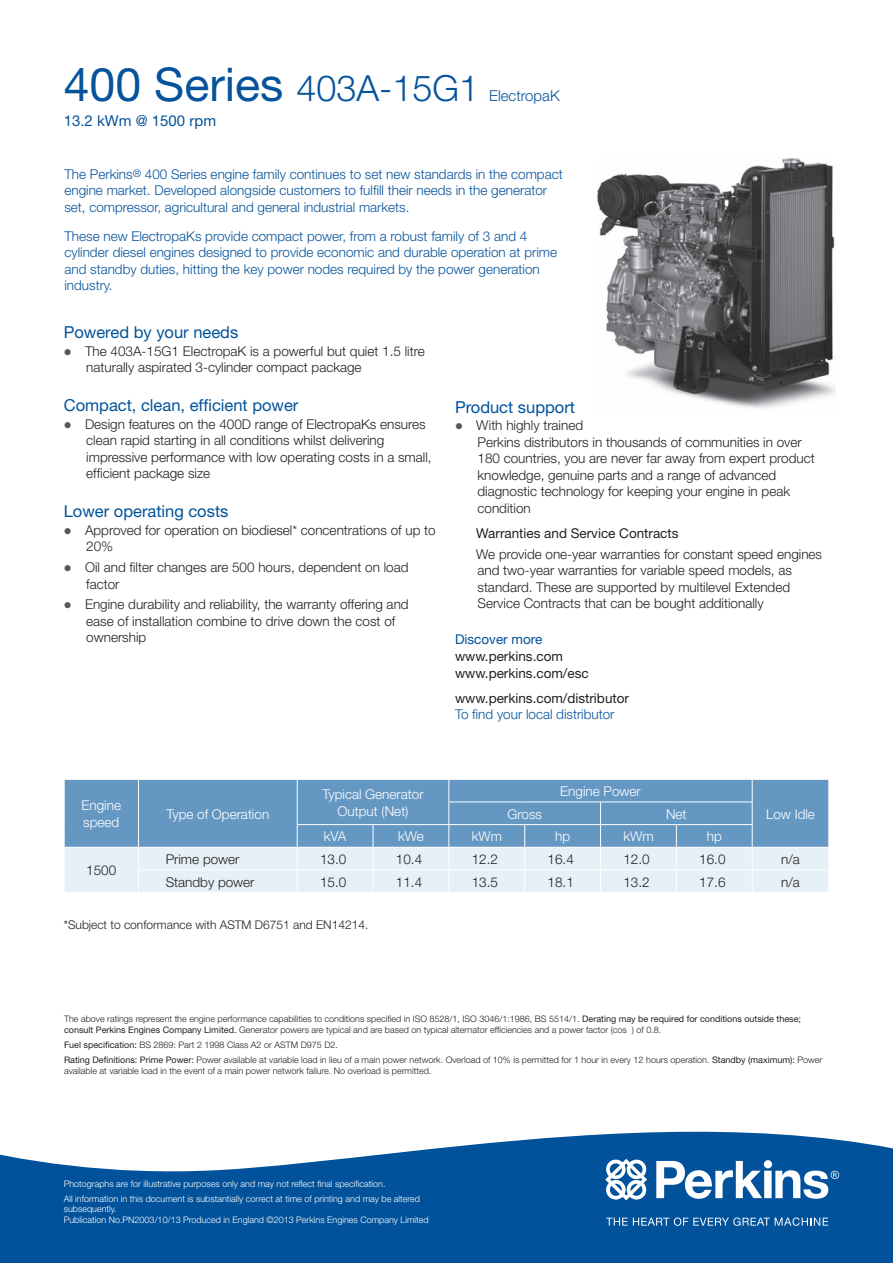
<style>
.page{position:relative;width:893px;height:1263px;background:#fff}
.page>*{position:absolute;margin:0;border:0;box-sizing:border-box;transform-origin:0 0}
.t1{font:46.5px "Helvetica Neue";color:#06539b}
.t2{font:16.5px "Helvetica Neue";color:#01529a}
.t3{font:15px "Helvetica Neue";color:#06539b}
.t4{font:300 15px "Helvetica Neue";color:#06539b}
.t5{font:300 13.5px/16.5px "Helvetica Neue";color:#231f20}
.t6{font:300 13.5px/16.5px "Helvetica Neue";color:#06539b}
.t7{font:300 13.5px/16.5px "Helvetica Neue";color:#fff}
.t8{font:13.5px/16.5px "Helvetica Neue";color:#231f20}
.t9{font:13.5px "Helvetica Neue";color:#01529a}
.t10{font:300 12px "Helvetica Neue";color:#231f20}
.t11{font:300 9px/10.8px "Helvetica Neue";color:#231f20}
.t12{font:300 9px/15px "Helvetica Neue";color:#fff}
.s1{font-weight:300;font-size:36px}
.s2{font-size:10.5px}
.s3{color:#57585a}
.s4{font-weight:400}
</style>
<div class="page">
<svg style="left:0;top:1131px;width:893px;height:132px;fill:#01529b"></svg>
<svg style="left:606px;top:1217px;width:222px;height:9px;background:#437fb5"></svg>
<svg style="left:605px;top:1159px;width:42px;height:41px"></svg>
<svg style="left:656px;top:1160px;width:183px;height:39px"></svg>
<img style="left:596px;top:158px;width:239px;height:251px">
<svg style="left:64px;top:780px;width:765px;height:112px;background:#9bbcd8"></svg>
<h1 class="t1" style="left:64px;top:56px;width:417px">400 Series <span class="s1">403A-15G1</span></h1>
<p class="t3" style="left:64px;top:111px;width:154px">13.2 kWm @ 1500 rpm</p>
<p class="t4" style="left:489px;top:86px;width:72px">ElectropaK</p>
<p class="t6" style="left:64px;top:165px;width:500px">The Perkins<span class="s2">®</span> 400 Series engine family continues to set new standards in the compact engine market. Developed alongside customers to fulfill their needs in the generator set, compressor, agricultural and general industrial markets.</p>
<p class="t6" style="left:64px;top:228px;width:494px">These new ElectropaKs provide compact power, from a robust family of 3 and 4 cylinder diesel engines designed to provide economic and durable operation at prime and standby duties, hitting the key power nodes required by the power generation industry.</p>
<p class="t2" style="left:64px;top:323px;width:176px">Powered by your needs</p>
<p class="t5" style="left:86px;top:343px;width:340px;text-indent:-22px"><span class="s3">●</span> The 403A-15G1 ElectropaK is a powerful but quiet 1.5 litre naturally aspirated 3-cylinder compact package</p>
<p class="t2" style="left:64px;top:396px;width:236px">Compact, clean, efficient power</p>
<p class="t5" style="left:86px;top:416px;width:347px;text-indent:-22px"><span class="s3">●</span> Design features on the 400D range of ElectropaKs ensures clean rapid starting in all conditions whilst delivering impressive performance with low operating costs in a small, efficient package size</p>
<p class="t2" style="left:64px;top:502px;width:166px">Lower operating costs</p>
<p class="t5" style="left:86px;top:522px;width:351px;text-indent:-22px"><span class="s3">●</span> Approved for operation on biodiesel* concentrations of up to<br>20%</p>
<p class="t5" style="left:86px;top:559px;width:324px;text-indent:-23px"><span class="s3">●</span> Oil and filter changes are 500 hours, dependent on load factor</p>
<p class="t5" style="left:86px;top:596px;width:324px;text-indent:-23px"><span class="s3">●</span> Engine durability and reliability, the warranty offering and ease of installation combine to drive down the cost of ownership</p>
<p class="t2" style="left:455px;top:397px;width:122px">Product support</p>
<p class="t5" style="left:477px;top:417px;width:339px;text-indent:-23px"><span class="s3">●</span> With highly trained<br>Perkins distributors in thousands of communities in over 180 countries, you are never far away from expert product knowledge, genuine parts and a range of advanced diagnostic technology for keeping your engine in peak condition</p>
<p class="t8" style="left:476px;top:525px;width:204px">Warranties and Service Contracts</p>
<p class="t5" style="left:476px;top:545px;width:347px">We provide one-year warranties for constant speed engines and two-year warranties for variable speed models, as standard. These are supported by multilevel Extended Service Contracts that can be bought additionally</p>
<p class="t9" style="left:455px;top:631px;width:89px">Discover more</p>
<p class="t8" style="left:455px;top:648px;width:135px">www.perkins.com www.perkins.com/esc</p>
<p class="t8" style="left:455px;top:689px;width:175px">www.perkins.com/distributor</p>
<p class="t6" style="left:455px;top:706px;width:161px">To find your local distributor</p>
<p class="t7" style="left:82px;top:797px;width:41px">Engine speed</p>
<p class="t7" style="left:166px;top:805px;width:104px">Type of Operation</p>
<p class="t7" style="left:323px;top:786px;width:103px;text-align:center">Typical Generator<br>Output (Net)</p>
<p class="t7" style="left:560px;top:782px;width:82px">Engine Power</p>
<p class="t7" style="left:507px;top:805px;width:36px">Gross</p>
<p class="t7" style="left:666px;top:805px;width:22px">Net</p>
<p class="t7" style="left:766px;top:805px;width:50px">Low Idle</p>
<p class="t7" style="left:324px;top:828px;width:24px">kVA</p>
<p class="t7" style="left:398px;top:828px;width:27px">kWe</p>
<p class="t7" style="left:472px;top:828px;width:32px">kWm</p>
<p class="t7" style="left:555px;top:828px;width:16px">hp</p>
<p class="t7" style="left:623px;top:828px;width:32px">kWm</p>
<p class="t7" style="left:707px;top:828px;width:16px">hp</p>
<p class="t5" style="left:86px;top:862px;width:32px">1500</p>
<p class="t5" style="left:166px;top:850px;width:75px">Prime power</p>
<p class="t5" style="left:320px;top:850px;width:28px">13.0</p>
<p class="t5" style="left:396px;top:850px;width:28px">10.4</p>
<p class="t5" style="left:472px;top:850px;width:28px">12.2</p>
<p class="t5" style="left:548px;top:850px;width:28px">16.4</p>
<p class="t5" style="left:623px;top:850px;width:28px">12.0</p>
<p class="t5" style="left:699px;top:850px;width:28px">16.0</p>
<p class="t5" style="left:781px;top:850px;width:20px">n/a</p>
<p class="t5" style="left:166px;top:873px;width:90px">Standby power</p>
<p class="t5" style="left:320px;top:873px;width:28px">15.0</p>
<p class="t5" style="left:396px;top:873px;width:28px">11.4</p>
<p class="t5" style="left:472px;top:873px;width:28px">13.5</p>
<p class="t5" style="left:548px;top:873px;width:28px">18.1</p>
<p class="t5" style="left:623px;top:873px;width:28px">13.2</p>
<p class="t5" style="left:699px;top:873px;width:28px">17.6</p>
<p class="t5" style="left:781px;top:873px;width:20px">n/a</p>
<p class="t10" style="left:64px;top:917px;width:306px"><span class="s4">*</span>Subject to conformance with ASTM D6751 and EN14214.</p>
<p class="t11" style="left:64px;top:1013px;width:738px">The above ratings represent the engine performance capabilities to conditions specified in ISO 8528/1, ISO 3046/1:1986, BS 5514/1. <span class="s4">Derating may be required for conditions outside these; consult Perkins Engines Company Limited.</span> Generator powers are typical and are based on typical alternator efficiencies and a power factor (cos θ) of 0.8.</p>
<p class="t11" style="left:64px;top:1037px;width:760px;line-height:15px"><span class="s4">Fuel specification:</span> BS 2869: Part 2 1998 Class A2 or ASTM D975 D2.<br><span class="s4">Rating Definitions: Prime Power:</span> Power available at variable load in lieu of a main power network. Overload of 10% is permitted for 1 hour in every 12 hours operation. <span class="s4">Standby (maximum):</span> Power</p>
<p class="t11" style="left:64px;top:1065px;width:369px">available at variable load in the event of a main power network failure. No overload is permitted.</p>
<p class="t12" style="left:64px;top:1176px;width:358px">Photographs are for illustrative purposes only and may not reflect final specification.<br>All information in this document is substantially correct at time of printing and may be altered</p>
<p class="t12" style="left:64px;top:1203px;width:366px;line-height:10.8px">subsequently.<br>Publication No.PN2003/10/13 Produced in England ©2013 Perkins Engines Company Limited</p>
</div>
